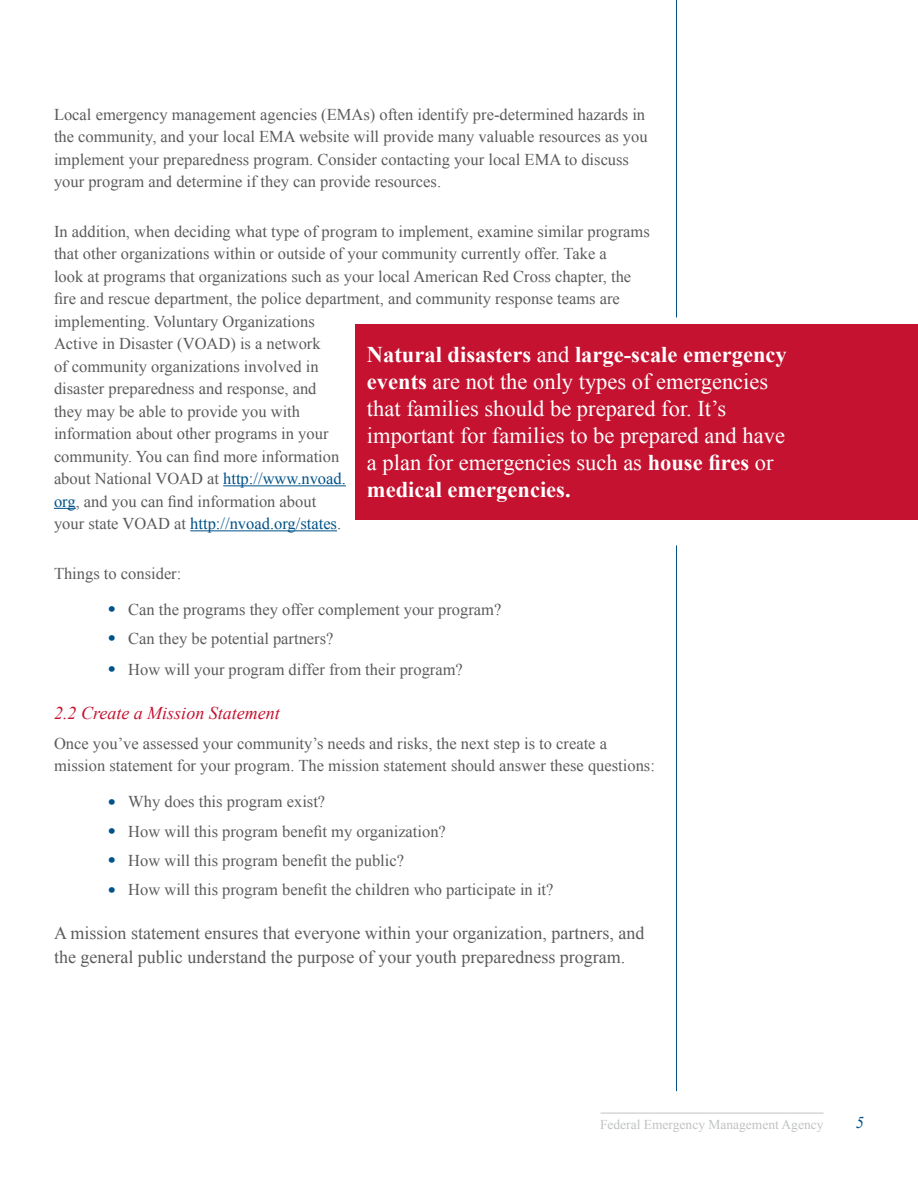
<style>
.page{position:relative;width:918px;height:1188px;background:#fff}
.page>*{position:absolute;margin:0;border:0;box-sizing:border-box;transform-origin:0 0}
.t1{font:22.5px/27px "Times New Roman";color:#fff}
.t2{font:18px/24px "Times New Roman";color:#5a5b5d}
.t3{font:italic 18px "Times New Roman";color:#c41230}
.t4{font:16.5px/22.5px "Times New Roman";color:#5a5b5d}
.t5{font:16.5px "Times New Roman";color:#005288}
.t6{font:italic 16.5px "Times New Roman";color:#005288}
.t7{font:13.5px "Times New Roman";color:#c0c2c4}
.s1{color:#005288}
.s2{color:#5a5b5d}
.s3{font-weight:700}
.s4{font-weight:700;font-size:21px;color:#005288}
</style>
<div class="page">
<div style="left:356px;top:324px;width:562px;height:196px;background:#c41230"></div>
<hr style="left:601px;top:1113px;width:223px;height:1px;background:#c0c2c4">
<hr style="left:676px;top:0;width:1px;height:318px;background:#005288">
<hr style="left:676px;top:545px;width:1px;height:546px;background:#005288">
<hr style="left:223px;top:485px;width:123px;height:1px;background:#005288">
<svg style="left:54px;top:508px;width:22px;height:1px"></svg>
<hr style="left:190px;top:530px;width:147px;height:1px;background:#005288">
<p class="t4" style="left:54px;top:103px;width:595px">Local emergency management agencies (EMAs) often identify pre-determined hazards in the community, and your local EMA website will provide many valuable resources as you implement your preparedness program. Consider contacting your local EMA to discuss your program and determine if they can provide resources.</p>
<p class="t4" style="left:54px;top:220px;width:597px">In addition, when deciding what type of program to implement, examine similar programs that other organizations within or outside of your community currently offer. Take a<br>look at programs that organizations such as your local American Red Cross chapter, the</p>
<p class="t4" style="left:54px;top:287px;width:567px">fire and rescue department, the police department, and community response teams are</p>
<p class="t4" style="left:54px;top:310px;width:276px">implementing. Voluntary Organizations Active in Disaster (VOAD) is a network of community organizations involved in disaster preparedness and response, and they may be able to provide you with information about other programs in your</p>
<p class="t4" style="left:54px;top:445px;width:287px">community. You can find more information</p>
<p class="t4" style="left:54px;top:467px;width:293px">about National VOAD at <span class="s1">http://www.nvoad.</span></p>
<p class="t4" style="left:54px;top:490px;width:264px"><span class="s1">org</span>, and you can find information about</p>
<p class="t5" style="left:54px;top:512px;width:289px"><span class="s2">your state VOAD at</span> http://nvoad.org/states<span class="s2">.</span></p>
<p class="t1" style="left:367px;top:341px;width:421px"><span class="s3">Natural disasters</span> and <span class="s3">large-scale emergency events</span> are not the only types of emergencies that families should be prepared for. It’s important for families to be prepared and have a plan for emergencies such as <span class="s3">house fires</span> or <span class="s3">medical emergencies.</span></p>
<p class="t4" style="left:54px;top:562px;width:129px">Things to consider:</p>
<p class="t4" style="left:108px;top:598px;width:395px"><span class="s4">•</span> Can the programs they offer complement your program?</p>
<p class="t4" style="left:108px;top:627px;width:227px"><span class="s4">•</span> Can they be potential partners?</p>
<p class="t4" style="left:108px;top:658px;width:356px"><span class="s4">•</span> How will your program differ from their program?</p>
<h3 class="t3" style="left:54px;top:700px;width:227px">2.2 Create a Mission Statement</h3>
<p class="t4" style="left:54px;top:732px;width:602px">Once you’ve assessed your community’s needs and risks, the next step is to create a mission statement for your program. The mission statement should answer these questions:</p>
<p class="t4" style="left:108px;top:790px;width:219px"><span class="s4">•</span> Why does this program exist?</p>
<p class="t4" style="left:108px;top:820px;width:339px"><span class="s4">•</span> How will this program benefit my organization?</p>
<p class="t4" style="left:108px;top:849px;width:298px"><span class="s4">•</span> How will this program benefit the public?</p>
<p class="t4" style="left:108px;top:878px;width:447px"><span class="s4">•</span> How will this program benefit the children who participate in it?</p>
<p class="t2" style="left:54px;top:921px;width:592px">A mission statement ensures that everyone within your organization, partners, and the general public understand the purpose of your youth preparedness program.</p>
<p class="t7" style="left:600px;top:1115px;width:225px">Federal Emergency Management Agency</p>
<p class="t6" style="left:856px;top:1112px;width:10px">5</p>
</div>
